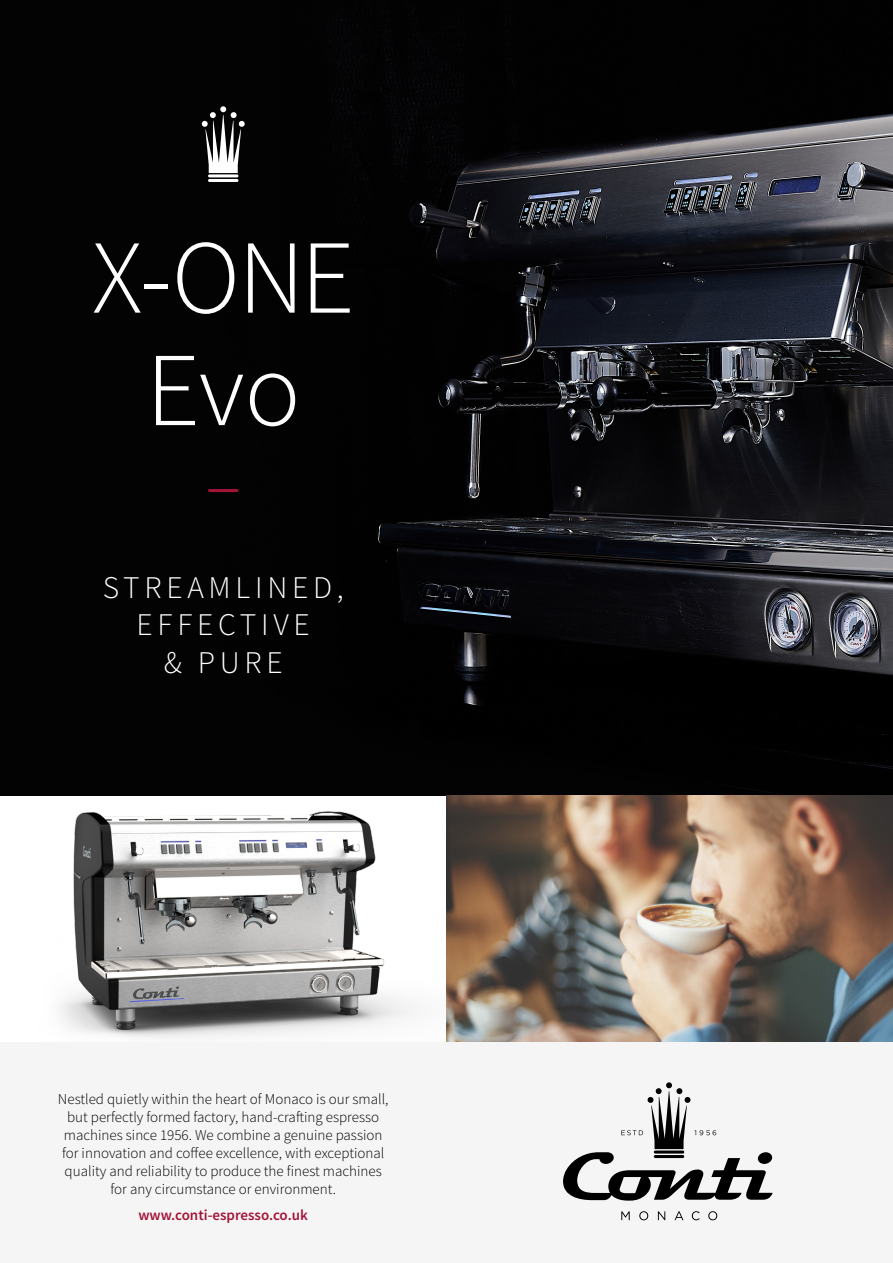
<style>
.page{position:relative;width:893px;height:1263px;background:#fff}
.page>*{position:absolute;margin:0;border:0;box-sizing:border-box;transform-origin:0 0}
.t1{font:300 105px/112.5px "Source Sans Pro";letter-spacing:-.015em;color:#fff;text-align:center}
.t2{font:300 31.5px/37.5px "Source Sans Pro";letter-spacing:.15em;color:#fff;text-align:center}
.t3{font:300 15px/18px "Source Sans Pro";color:#000;text-align:center}
.t4{font:600 15px "Source Sans Pro";color:#a21437}
</style>
<div class="page">
<div style="left:0;top:1029px;width:893px;height:234px;background:#f5f5f5"></div>
<div style="left:0;top:795px;width:446px;height:247px;background:#fff"></div>
<img style="left:60px;top:811px;width:356px;height:228px">
<img style="left:0;top:0;width:893px;height:795px">
<svg style="left:621px;top:1211px;width:9px;height:9px"></svg>
<svg style="left:639px;top:1211px;width:9px;height:9px"></svg>
<svg style="left:658px;top:1211px;width:7px;height:9px"></svg>
<svg style="left:674px;top:1211px;width:9px;height:9px"></svg>
<svg style="left:692px;top:1211px;width:8px;height:9px"></svg>
<svg style="left:708px;top:1211px;width:9px;height:9px"></svg>
<svg style="left:563px;top:1082px;width:210px;height:118px"></svg>
<img style="left:446px;top:795px;width:447px;height:247px">
<hr style="left:208px;top:174px;width:30px;height:3px;background:#fff">
<hr style="left:208px;top:179px;width:30px;height:3px;background:#fff">
<svg style="left:202px;top:106px;width:43px;height:67px"></svg>
<hr style="left:208px;top:489px;width:30px;height:3px;background:#a21437">
<h1 class="t1" style="left:92px;top:222px;width:264px">X-ONE<br>Evo</h1>
<h2 class="t2" style="left:103px;top:568px;width:242px">STREAMLINED,<br>EFFECTIVE<br>&amp; PURE</h2>
<p class="t3" style="left:58px;top:1090px;width:332px">Nestled quietly within the heart of Monaco is our small, but perfectly formed factory, hand-crafting espresso machines since 1956. We combine a genuine passion for innovation and coffee excellence, with exceptional quality and reliability to produce the finest machines for any circumstance or environment.</p>
<p class="t4" style="left:138px;top:1205px;width:171px">www.conti-espresso.co.uk</p>
</div>
